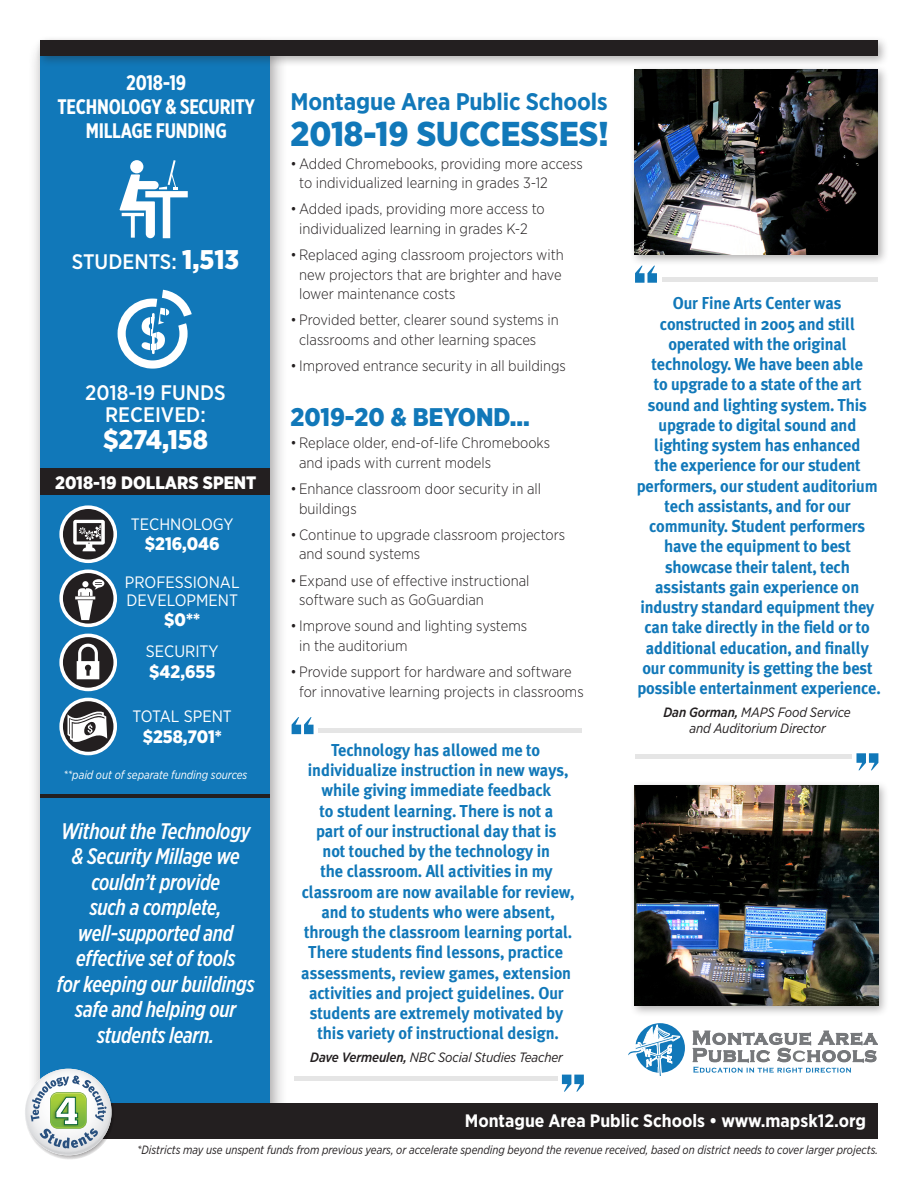
<style>
.page{position:relative;width:918px;height:1188px;background:#fff}
.page>*{position:absolute;margin:0;border:0;box-sizing:border-box;transform-origin:0 0}
.h3_Summary{font:900 34.5px "Gotham Narrow";color:#1178b9}
.p_Students_funds{font:900 27px "Gotham Narrow";color:#fff}
.h3_Summary-2{font:900 25.5px "Gotham Narrow";color:#1178b9}
.h3_Summary-3{font:700 24px "Gotham Narrow";letter-spacing:-.005em;color:#1178b9}
.t1{font:italic 500 22.5px/25.5px "Gotham X Narrow";letter-spacing:-.01em;color:#fff;text-align:center}
.h1_general_title{font:700 21px/24px "Gotham X Narrow";letter-spacing:-.01em;color:#fff;text-align:center}
.p_Students_funds-2{font:500 21px/22.5px "Gotham Narrow";color:#fff;text-align:center}
.h5_Bottom_Tag_and_We{font:700 18px "Gotham Narrow";color:#fff}
.p_Dollars_Spent_Text{font:900 18px "Gotham Narrow";color:#fff}
.h2_Dollars_Spent{font:900 18px "Gotham Narrow";color:#fff}
.p_Quote{font:700 17.25px/20.2px "Meta Plus";letter-spacing:-.01em;color:#1178b9;text-align:center;scale:.95 1}
.p_Dollars_Spent_Text-2{font:16.5px/18px "Gotham Narrow";color:#fff}
.t2{font:300 15px/19.5px "Gotham Narrow";color:#231f20}
.p_Quote_Name{font:italic 13.5px/16.2px "Gotham Narrow";letter-spacing:-.01em;color:#231f20;text-align:center}
.p_Carry_over_Funds{font:italic 12px "Gotham Narrow";color:#231f20;scale:.94 1}
.p_Carry_over_Funds-2{font:italic 12px "Gotham Narrow";color:#fff;scale:.94 1}
.s1{font-weight:900;font-size:27px}
.s2{font-weight:500}
</style>
<div class="page">
<div style="left:629px;top:64px;width:260px;height:203px;background:#231f20;opacity:.35"></div>
<img style="left:634px;top:69px;width:244px;height:186px">
<div style="left:629px;top:780px;width:261px;height:237px;background:#231f20;opacity:.35"></div>
<img style="left:634px;top:785px;width:244px;height:221px">
<svg style="left:693px;top:1031px;width:185px;height:42px"></svg>
<div style="left:635px;top:1023px;width:50px;height:50px;background:#1178b9;border-radius:50%"></div>
<svg style="left:628px;top:1024px;width:53px;height:52px"></svg>
<div style="left:28px;top:37px;width:260px;height:1097px;background:#231f20;opacity:.45"></div>
<div style="left:40px;top:52px;width:229px;height:1067px;background:#1178b9"></div>
<svg style="left:61px;top:635px;width:54px;height:54px"></svg>
<div style="left:59px;top:634px;width:58px;height:57px;border:4px solid #fff;border-radius:50%"></div>
<svg style="left:77px;top:644px;width:22px;height:35px"></svg>
<svg style="left:120px;top:160px;width:68px;height:78px"></svg>
<svg style="left:61px;top:571px;width:54px;height:54px"></svg>
<div style="left:59px;top:570px;width:58px;height:57px;border:4px solid #fff;border-radius:50%"></div>
<svg style="left:75px;top:579px;width:29px;height:41px"></svg>
<svg style="left:61px;top:507px;width:54px;height:54px"></svg>
<div style="left:59px;top:505px;width:58px;height:58px;border:4px solid #fff;border-radius:50%"></div>
<svg style="left:73px;top:520px;width:32px;height:31px"></svg>
<svg style="left:118px;top:290px;width:74px;height:79px"></svg>
<svg style="left:61px;top:699px;width:54px;height:55px"></svg>
<div style="left:59px;top:698px;width:58px;height:57px;border:4px solid #fff;border-radius:50%"></div>
<svg style="left:68px;top:710px;width:39px;height:35px"></svg>
<div style="left:78px;top:1103px;width:800px;height:35px;background:#231f20"></div>
<svg style="left:25px;top:1067px;width:89px;height:92px"></svg>
<div style="left:35px;top:35px;width:854px;height:33px;background:#231f20;opacity:.35"></div>
<div style="left:40px;top:40px;width:838px;height:16px;background:#231f20"></div>
<div style="left:40px;top:469px;width:229px;height:26px;background:#231f20"></div>
<hr style="left:40px;top:795px;width:229px;height:3px;background:#231f20">
<svg style="left:292px;top:717px;width:22px;height:17px"></svg>
<div style="left:318px;top:728px;width:263px;height:5px;background:#e5e5e5"></div>
<svg style="left:635px;top:266px;width:22px;height:17px"></svg>
<hr style="left:662px;top:277px;width:216px;height:4px;background:#e5e5e5">
<svg style="left:562px;top:1075px;width:22px;height:17px"></svg>
<hr style="left:294px;top:1076px;width:263px;height:4px;background:#e5e5e5">
<svg style="left:856px;top:753px;width:22px;height:17px"></svg>
<hr style="left:636px;top:755px;width:216px;height:4px;background:#e5e5e5">
<h1 class="h1_general_title" style="left:58px;top:71px;width:199px">2018-19<br>TECHNOLOGY &amp; SECURITY<br>MILLAGE FUNDING</h1>
<p class="p_Students_funds-2" style="left:72px;top:250px;width:169px">STUDENTS: <span class="s1">1,513</span></p>
<p class="p_Students_funds-2" style="left:85px;top:381px;width:142px">2018-19 FUNDS<br>RECEIVED:</p>
<p class="p_Students_funds" style="left:103px;top:422px;width:106px">$274,158</p>
<h2 class="h2_Dollars_Spent" style="left:55px;top:471px;width:203px">2018-19 DOLLARS SPENT</h2>
<p class="p_Dollars_Spent_Text-2" style="left:131px;top:515px;width:104px">TECHNOLOGY</p>
<p class="p_Dollars_Spent_Text" style="left:145px;top:532px;width:76px">$216,046</p>
<p class="p_Dollars_Spent_Text-2" style="left:125px;top:573px;width:116px">PROFESSIONAL<br>DEVELOPMENT</p>
<p class="p_Dollars_Spent_Text" style="left:164px;top:608px;width:37px">$0**</p>
<p class="p_Dollars_Spent_Text-2" style="left:146px;top:642px;width:74px">SECURITY</p>
<p class="p_Dollars_Spent_Text" style="left:149px;top:660px;width:68px">$42,655</p>
<p class="p_Dollars_Spent_Text-2" style="left:133px;top:707px;width:101px">TOTAL SPENT</p>
<p class="p_Dollars_Spent_Text" style="left:143px;top:724px;width:81px">$258,701*</p>
<p class="p_Carry_over_Funds-2" style="left:64px;top:767px;width:197px">**paid out of separate funding sources</p>
<h3 class="t1" style="left:57px;top:818px;width:199px">Without the Technology &amp; Security Millage we couldn’t provide<br>such a complete, well-supported and effective set of tools<br>for keeping our buildings safe and helping our students learn.</h3>
<h3 class="h3_Summary-3" style="left:291px;top:86px;width:319px">Montague Area Public Schools</h3>
<h3 class="h3_Summary" style="left:291px;top:111px;width:320px">2018-19 SUCCESSES!</h3>
<p class="t2" style="left:299px;top:153px;width:285px;text-indent:-9px">• Added Chromebooks, providing more access to individualized learning in grades 3-12</p>
<p class="t2" style="left:291px;top:199px;width:256px;text-align:center">• Added ipads, providing more access to individualized learning in grades K-2</p>
<p class="t2" style="left:299px;top:245px;width:266px;text-indent:-9px">• Replaced aging classroom projectors with new projectors that are brighter and have lower maintenance costs</p>
<p class="t2" style="left:299px;top:310px;width:261px;text-indent:-9px">• Provided better, clearer sound systems in classrooms and other learning spaces</p>
<p class="t2" style="left:291px;top:356px;width:277px">• Improved entrance security in all buildings</p>
<h3 class="h3_Summary-2" style="left:291px;top:400px;width:241px">2019-20 &amp; BEYOND...</h3>
<p class="t2" style="left:299px;top:433px;width:253px;text-indent:-9px">• Replace older, end-of-life Chromebooks and ipads with current models</p>
<p class="t2" style="left:299px;top:479px;width:243px;text-indent:-9px">• Enhance classroom door security in all buildings</p>
<p class="t2" style="left:299px;top:524px;width:268px;text-indent:-9px">• Continue to upgrade classroom projectors and sound systems</p>
<p class="t2" style="left:299px;top:570px;width:232px;text-indent:-9px">• Expand use of effective instructional software such as GoGuardian</p>
<p class="t2" style="left:299px;top:616px;width:230px;text-indent:-9px">• Improve sound and lighting systems in the auditorium</p>
<p class="t2" style="left:299px;top:662px;width:286px;text-indent:-9px">• Provide support for hardware and software for innovative learning projects in classrooms</p>
<p class="p_Quote" style="left:301px;top:740px;width:289px">Technology has allowed me to individualize instruction in new ways, while giving immediate feedback<br>to student learning. There is not a<br>part of our instructional day that is<br>not touched by the technology in<br>the classroom. All activities in my classroom are now available for review, and to students who were absent, through the classroom learning portal.<br>There students find lessons, practice assessments, review games, extension activities and project guidelines. Our students are extremely motivated by this variety of instructional design.</p>
<p class="p_Quote_Name" style="left:310px;top:1049px;width:254px"><span class="s2">Dave Vermeulen,</span> NBC Social Studies Teacher</p>
<p class="p_Quote" style="left:637px;top:293px;width:258px">Our Fine Arts Center was constructed in 2005 and still operated with the original technology. We have been able<br>to upgrade to a state of the art sound and lighting system. This upgrade to digital sound and lighting system has enhanced<br>the experience for our student performers, our student auditorium tech assistants, and for our community. Student performers have the equipment to best showcase their talent, tech assistants gain experience on industry standard equipment they can take directly in the field or to additional education, and finally our community is getting the best possible entertainment experience.</p>
<p class="p_Quote_Name" style="left:663px;top:704px;width:189px"><span class="s2">Dan Gorman,</span> MAPS Food Service and Auditorium Director</p>
<h5 class="h5_Bottom_Tag_and_We" style="left:465px;top:1110px;width:403px">Montague Area Public Schools • www.mapsk12.org</h5>
<p class="p_Carry_over_Funds" style="left:137px;top:1143px;width:790px">*Districts may use unspent funds from previous years, or accelerate spending beyond the revenue received, based on district needs to cover larger projects.</p>
</div>
